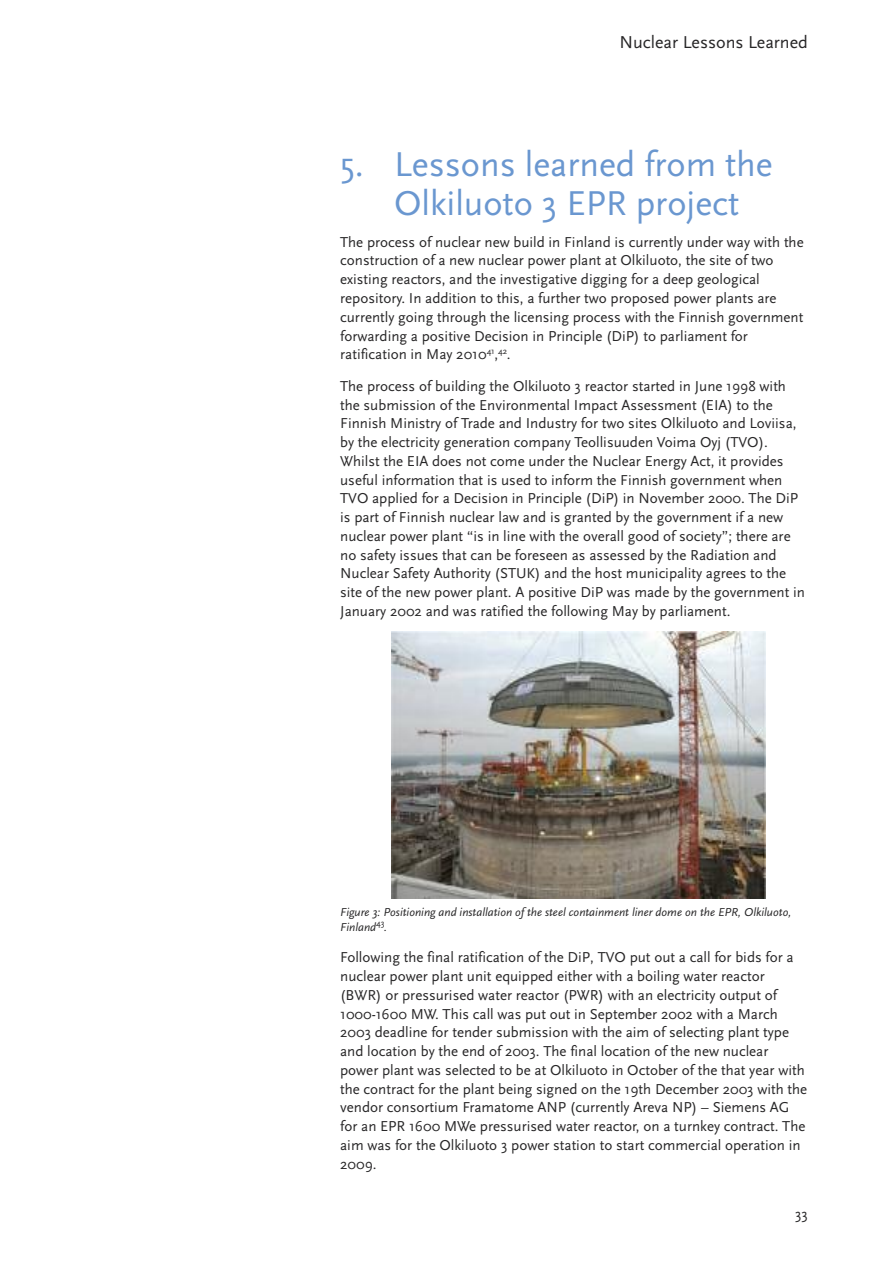
<style>
.page{position:relative;width:893px;height:1263px;background:#fff}
.page>*{position:absolute;margin:0;border:0;box-sizing:border-box;transform-origin:0 0}
.t1{font:36px/39px "AD Scala Sans Romein";color:#6a97d0;text-align:center}
.t2{font:18px "AD Scala Sans Romein";color:#272627}
.t3{font:15px/18.8px "AD Scala Sans Romein";color:#272627}
.t4{font:italic 12px/15px "AD Scala Sans";color:#272627}
</style>
<div class="page">
<img style="left:391px;top:632px;width:374px;height:266px">
<p class="t2" style="left:619px;top:34px;width:190px">Nuclear Lessons Learned</p>
<h1 class="t1" style="left:340px;top:148px;width:434px">5. Lessons learned from the<br>Olkiluoto 3 EPR project</h1>
<p class="t3" style="left:340px;top:234px;width:465px">The process of nuclear new build in Finland is currently under way with the construction of a new nuclear power plant at Olkiluoto, the site of two existing reactors, and the investigative digging for a deep geological repository. In addition to this, a further two proposed power plants are currently going through the licensing process with the Finnish government forwarding a positive Decision in Principle (DiP) to parliament for ratification in May 2010<sup>41</sup>,<sup>42</sup>.</p>
<p class="t3" style="left:340px;top:378px;width:466px">The process of building the Olkiluoto 3 reactor started in June 1998 with the submission of the Environmental Impact Assessment (EIA) to the Finnish Ministry of Trade and Industry for two sites Olkiluoto and Loviisa, by the electricity generation company Teollisuuden Voima Oyj (TVO).<br>Whilst the EIA does not come under the Nuclear Energy Act, it provides useful information that is used to inform the Finnish government when TVO applied for a Decision in Principle (DiP) in November 2000. The DiP is part of Finnish nuclear law and is granted by the government if a new nuclear power plant “is in line with the overall good of society”; there are no safety issues that can be foreseen as assessed by the Radiation and Nuclear Safety Authority (STUK) and the host municipality agrees to the site of the new power plant. A positive DiP was made by the government in January 2002 and was ratified the following May by parliament.</p>
<p class="t4" style="left:340px;top:905px;width:453px">Figure 3: Positioning and installation of the steel containment liner dome on the EPR, Olkiluoto,<br>Finland<sup>43</sup>.</p>
<p class="t3" style="left:340px;top:949px;width:469px">Following the final ratification of the DiP, TVO put out a call for bids for a nuclear power plant unit equipped either with a boiling water reactor (BWR) or pressurised water reactor (PWR) with an electricity output of 1000-1600 MW. This call was put out in September 2002 with a March 2003 deadline for tender submission with the aim of selecting plant type and location by the end of 2003. The final location of the new nuclear power plant was selected to be at Olkiluoto in October of the that year with the contract for the plant being signed on the 19th December 2003 with the vendor consortium Framatome ANP (currently Areva NP) – Siemens AG for an EPR 1600 MWe pressurised water reactor, on a turnkey contract. The aim was for the Olkiluoto 3 power station to start commercial operation in 2009.</p>
<p class="t3" style="left:795px;top:1206px;width:14px">33</p>
</div>
